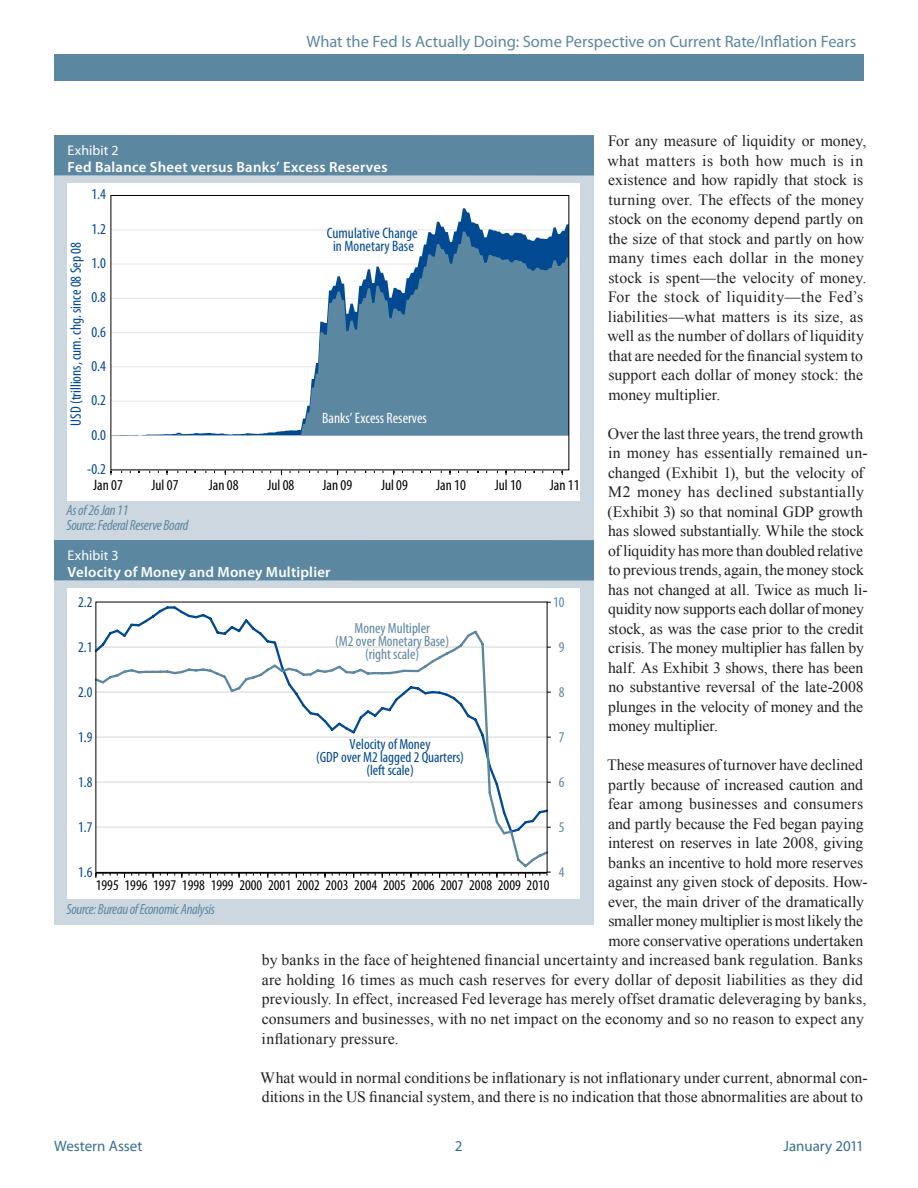
<style>
.page{position:relative;width:918px;height:1188px;background:#fff}
.page>*{position:absolute;margin:0;border:0;box-sizing:border-box;transform-origin:0 0}
.white_paper_title-se{font:16.5px "Myriad Pro";letter-spacing:-.005em;color:#5c87a1}
.Body_Text{font:15.75px/19.5px "Times New Roman";color:#231f20}
.t1{font:condensed 15.15px/13.2px "Myriad Pro";letter-spacing:.005em;color:#014990;text-align:center}
.t2{font:condensed 15.15px "Myriad Pro";color:#000}
.t3{font:condensed 15.15px "Myriad Pro";color:#fff}
.header_footer{font:15px "Myriad Pro";color:#386e8f}
.Page{font:15px "Myriad Pro";color:#386e8f}
.t4{font:600 14.85px "Myriad Pro";letter-spacing:.015em;color:#fff}
.t5{font:condensed 14.85px/13px "Myriad Pro";color:#014990;text-align:center}
.t6{font:italic condensed 14.85px "Myriad Pro";letter-spacing:-.02em;color:#5c87a1}
.t7{font:condensed 14.85px "Myriad Pro";color:#000}
.t8{font:condensed 14.85px/13px "Myriad Pro";color:#5c87a1;text-align:center}
.t9{font:13.95px "Myriad Pro";letter-spacing:.01em;color:#fff}
</style>
<div class="page">
<div style="left:54px;top:54px;width:810px;height:27px;background:#5c87a1"></div>
<div style="left:54px;top:135px;width:540px;height:405px;background:#cdd7e0"></div>
<div style="left:54px;top:135px;width:540px;height:41px;background:#5c87a1"></div>
<div style="left:68px;top:184px;width:512px;height:317px;background:#fff"></div>
<svg style="left:112px;top:208px;width:455px;height:24px"></svg>
<svg style="left:112px;top:232px;width:455px;height:204px"></svg>
<div style="left:110px;top:195px;width:459px;height:275px;border:1px solid #000"></div>
<div style="left:54px;top:540px;width:540px;height:385px;background:#cdd7e0"></div>
<div style="left:54px;top:540px;width:540px;height:41px;background:#5c87a1"></div>
<div style="left:68px;top:589px;width:512px;height:310px;background:#fff"></div>
<svg style="left:127px;top:606px;width:129px;height:23px"></svg>
<svg style="left:94px;top:629px;width:456px;height:239px"></svg>
<div style="left:95px;top:602px;width:453px;height:271px;border:1px solid #000"></div>
<p class="white_paper_title-se" style="left:306px;top:31px;width:552px">What the Fed Is Actually Doing: Some Perspective on Current Rate/Inflation Fears</p>
<p class="Body_Text" style="left:608px;top:131px;width:260px">For any measure of liquidity or money, what matters is both how much is in existence and how rapidly that stock is turning over. The effects of the money stock on the economy depend partly on the size of that stock and partly on how many times each dollar in the money stock is spent—the velocity of money.<br>For the stock of liquidity—the Fed’s liabilities—what matters is its size, as well as the number of dollars of liquidity that are needed for the financial system to support each dollar of money stock: the money multiplier.</p>
<p class="Body_Text" style="left:608px;top:424px;width:262px">Over the last three years, the trend growth in money has essentially remained un&shy;changed (Exhibit 1), but the velocity of M2 money has declined substantially (Exhibit 3) so that nominal GDP growth has slowed substantially. While the stock of liquidity has more than doubled relative to previous trends, again, the money stock has not changed at all. Twice as much li&shy;quidity now supports each dollar of money stock, as was the case prior to the credit crisis. The money multiplier has fallen by half. As Exhibit 3 shows, there has been no substantive reversal of the late-2008 plunges in the velocity of money and the money multiplier.</p>
<p class="Body_Text" style="left:607px;top:755px;width:257px">These measures of turnover have declined</p>
<p class="Body_Text" style="left:608px;top:775px;width:256px">partly because of increased caution and</p>
<p class="Body_Text" style="left:608px;top:794px;width:257px">fear among businesses and consumers</p>
<p class="Body_Text" style="left:608px;top:814px;width:257px">and partly because the Fed began paying</p>
<p class="Body_Text" style="left:608px;top:833px;width:257px">interest on reserves in late 2008, giving</p>
<p class="Body_Text" style="left:608px;top:853px;width:256px">banks an incentive to hold more reserves</p>
<p class="Body_Text" style="left:608px;top:872px;width:261px">against any given stock of deposits. How-</p>
<p class="Body_Text" style="left:608px;top:892px;width:257px">ever, the main driver of the dramatically</p>
<p class="Body_Text" style="left:608px;top:911px;width:256px">smaller money multiplier is most likely the</p>
<p class="Body_Text" style="left:608px;top:931px;width:256px">more conservative operations undertaken</p>
<p class="Body_Text" style="left:262px;top:950px;width:603px">by banks in the face of heightened financial uncertainty and increased bank regulation. Banks</p>
<p class="Body_Text" style="left:262px;top:970px;width:603px">are holding 16 times as much cash reserves for every dollar of deposit liabilities as they did</p>
<p class="Body_Text" style="left:262px;top:989px;width:606px">previously. In effect, increased Fed leverage has merely offset dramatic deleveraging by banks,</p>
<p class="Body_Text" style="left:262px;top:1009px;width:604px">consumers and businesses, with no net impact on the economy and so no reason to expect any</p>
<p class="Body_Text" style="left:262px;top:1028px;width:139px">inflationary pressure.</p>
<p class="Body_Text" style="left:260px;top:1067px;width:609px">What would in normal conditions be inflationary is not inflationary under current, abnormal con&shy;ditions in the US financial system, and there is no indication that those abnormalities are about to</p>
<p class="t9" style="left:68px;top:142px;width:53px">Exhibit 2</p>
<p class="t4" style="left:68px;top:157px;width:322px">Fed Balance Sheet versus Banks’ Excess Reserves</p>
<p class="t1" style="left:91px;top:188px;width:16px">1.4</p>
<p class="t1" style="left:91px;top:222px;width:16px">1.2</p>
<p class="t1" style="left:327px;top:226px;width:92px">Cumulative Change in Monetary Base</p>
<p class="t1" style="left:69px;top:426px;width:185px;rotate:-90deg">USD (trillions, cum. chg. since 08 Sep 08</p>
<p class="t1" style="left:91px;top:256px;width:16px">1.0</p>
<p class="t1" style="left:91px;top:291px;width:16px">0.8</p>
<p class="t1" style="left:91px;top:325px;width:16px">0.6</p>
<p class="t1" style="left:91px;top:359px;width:16px">0.4</p>
<p class="t1" style="left:91px;top:394px;width:16px">0.2</p>
<p class="t3" style="left:322px;top:409px;width:106px">Banks’ Excess Reserves</p>
<p class="t1" style="left:91px;top:428px;width:16px">0.0</p>
<p class="t1" style="left:87px;top:462px;width:20px">-0.2</p>
<p class="t2" style="left:93px;top:476px;width:31px">Jan 07</p>
<p class="t2" style="left:152px;top:476px;width:28px">Jul 07</p>
<p class="t2" style="left:209px;top:476px;width:31px">Jan 08</p>
<p class="t2" style="left:267px;top:476px;width:28px">Jul 08</p>
<p class="t2" style="left:323px;top:476px;width:31px">Jan 09</p>
<p class="t2" style="left:381px;top:476px;width:28px">Jul 09</p>
<p class="t2" style="left:436px;top:476px;width:31px">Jan 10</p>
<p class="t2" style="left:495px;top:476px;width:28px">Jul 10</p>
<p class="t2" style="left:550px;top:476px;width:31px">Jan 11</p>
<p class="t6" style="left:67px;top:501px;width:63px">As of 26 Jan 11</p>
<p class="t6" style="left:67px;top:516px;width:123px">Source: Federal Reserve Board</p>
<p class="t9" style="left:68px;top:547px;width:53px">Exhibit 3</p>
<p class="t4" style="left:68px;top:562px;width:265px">Velocity of Money and Money Multiplier</p>
<p class="t8" style="left:553px;top:595px;width:13px">10</p>
<p class="t5" style="left:78px;top:595px;width:16px">2.2</p>
<p class="t8" style="left:335px;top:622px;width:115px">Money Multipler<br>(M2 over Monetary Base) (right scale)</p>
<p class="t8" style="left:559px;top:640px;width:7px">9</p>
<p class="t5" style="left:78px;top:640px;width:16px">2.1</p>
<p class="t8" style="left:559px;top:685px;width:7px">8</p>
<p class="t5" style="left:78px;top:685px;width:16px">2.0</p>
<p class="t5" style="left:78px;top:730px;width:16px">1.9</p>
<p class="t8" style="left:559px;top:730px;width:7px">7</p>
<p class="t5" style="left:316px;top:737px;width:150px">Velocity of Money<br>(GDP over M2 lagged 2 Quarters) (left scale)</p>
<p class="t8" style="left:559px;top:775px;width:7px">6</p>
<p class="t5" style="left:78px;top:775px;width:16px">1.8</p>
<p class="t8" style="left:559px;top:820px;width:7px">5</p>
<p class="t5" style="left:78px;top:820px;width:16px">1.7</p>
<p class="t5" style="left:78px;top:865px;width:16px">1.6</p>
<p class="t8" style="left:559px;top:865px;width:7px">4</p>
<p class="t7" style="left:96px;top:877px;width:455px">1995 1996 1997 1998 1999 2000 2001 2002 2003 2004 2005 2006 2007 2008 2009 2010</p>
<p class="t6" style="left:67px;top:900px;width:150px">Source: Bureau of Economic Analysis</p>
<p class="header_footer" style="left:54px;top:1137px;width:90px">Western Asset</p>
<p class="header_footer" style="left:784px;top:1137px;width:82px">January 2011</p>
<p class="Page" style="left:455px;top:1137px;width:9px">2</p>
</div>
